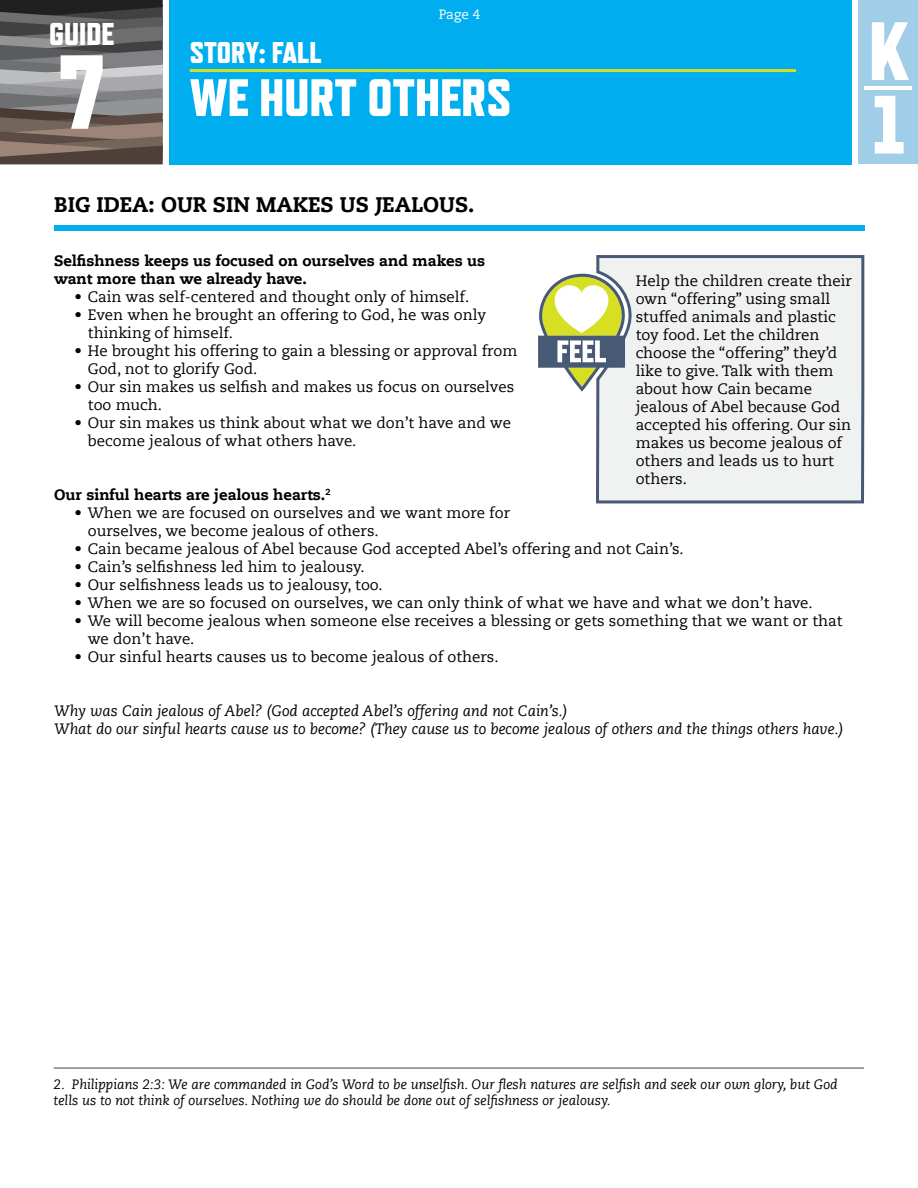
<style>
.page{position:relative;width:918px;height:1188px;background:#fff}
.page>*{position:absolute;margin:0;border:0;box-sizing:border-box;transform-origin:0 0}
.t1{font:800 105px "Refrigerator Deluxe";color:#fff}
.t2{font:800 82.5px/73.5px "Refrigerator Deluxe";color:#fff}
.t3{font:800 52.5px "Refrigerator Deluxe";color:#fff}
.t4{font:800 31.5px "Refrigerator Deluxe";color:#fff}
.t5{font:800 30px "Refrigerator Deluxe";color:#fff}
.t6{font:800 21px "Caecilia LT Std";color:#000}
.t7{font:15px/18px "Caecilia LT Std";color:#000}
.t8{font:italic 15px/18px "Caecilia LT Std";color:#000}
.t9{font:800 15px/18px "Caecilia LT Std";color:#000}
.t10{font:italic 13.5px/16.2px "Caecilia LT Std";color:#000}
.t11{font:13.5px "Caecilia LT Std";color:#fff}
</style>
<div class="page">
<svg style="left:0;top:0;width:163px;height:164px;background:#706b6a"></svg>
<div style="left:169px;top:0;width:682px;height:164px;background:#00aeef"></div>
<hr style="left:190px;top:69px;width:606px;height:3px;background:#d7df23">
<div style="left:858px;top:0;width:60px;height:164px;background:#a0cee9"></div>
<hr style="left:865px;top:86px;width:47px;height:4px;background:#fff">
<div style="left:54px;top:225px;width:810px;height:6px;background:#00aeef"></div>
<hr style="left:54px;top:1067px;width:810px;height:2px;background:#808285">
<div style="left:596px;top:255px;width:269px;height:249px;background:#f0f1f1"></div>
<svg style="left:538px;top:274px;width:88px;height:118px"></svg>
<h3 class="t4" style="left:49px;top:16px;width:67px">GUIDE</h3>
<h1 class="t1" style="left:59px;top:30px;width:49px">7</h1>
<p class="t11" style="left:439px;top:6px;width:43px">Page 4</p>
<h3 class="t5" style="left:190px;top:35px;width:133px">STORY: FALL</h3>
<h3 class="t3" style="left:190px;top:66px;width:323px">WE HURT OTHERS</h3>
<h3 class="t6" style="left:54px;top:192px;width:422px">BIG IDEA: OUR SIN MAKES US JEALOUS.</h3>
<p class="t9" style="left:54px;top:252px;width:433px">Selfishness keeps us focused on ourselves and makes us want more than we already have.</p>
<p class="t7" style="left:74px;top:288px;width:396px">• Cain was self-centered and thought only of himself.</p>
<p class="t7" style="left:88px;top:306px;width:400px;text-indent:-14px">• Even when he brought an offering to God, he was only thinking of himself.</p>
<p class="t7" style="left:88px;top:342px;width:431px;text-indent:-14px">• He brought his offering to gain a blessing or approval from<br>God, not to glorify God.</p>
<p class="t7" style="left:88px;top:378px;width:428px;text-indent:-14px">• Our sin makes us selfish and makes us focus on ourselves too much.</p>
<p class="t7" style="left:88px;top:414px;width:425px;text-indent:-14px">• Our sin makes us think about what we don’t have and we become jealous of what others have.</p>
<p class="t9" style="left:54px;top:486px;width:278px">Our sinful hearts are jealous hearts.<sup>2</sup></p>
<p class="t7" style="left:88px;top:504px;width:424px;text-indent:-14px">• When we are focused on ourselves and we want more for ourselves, we become jealous of others.</p>
<p class="t7" style="left:74px;top:540px;width:611px">• Cain became jealous of Abel because God accepted Abel’s offering and not Cain’s.</p>
<p class="t7" style="left:74px;top:558px;width:292px">• Cain’s selfishness led him to jealousy.</p>
<p class="t7" style="left:74px;top:576px;width:310px">• Our selfishness leads us to jealousy, too.</p>
<p class="t7" style="left:74px;top:594px;width:740px">• When we are so focused on ourselves, we can only think of what we have and what we don’t have.</p>
<p class="t7" style="left:88px;top:612px;width:756px;text-indent:-14px">• We will become jealous when someone else receives a blessing or gets something that we want or that we don’t have.</p>
<p class="t7" style="left:74px;top:648px;width:426px">• Our sinful hearts causes us to become jealous of others.</p>
<p class="t8" style="left:54px;top:703px;width:791px">Why was Cain jealous of Abel? (God accepted Abel’s offering and not Cain’s.)<br>What do our sinful hearts cause us to become? (They cause us to become jealous of others and the things others have.)</p>
<p class="t7" style="left:636px;top:272px;width:218px">Help the children create their own “offering” using small stuffed animals and plastic toy food. Let the children choose the “offering” they’d like to give. Talk with them about how Cain became jealous of Abel because God accepted his offering. Our sin makes us become jealous of others and leads us to hurt others.</p>
<h2 class="t2" style="left:869px;top:13px;width:41px">K<br>1</h2>
<p class="t10" style="left:54px;top:1077px;width:786px">2. Philippians 2:3: We are commanded in God’s Word to be unselfish. Our flesh natures are selfish and seek our own glory, but God tells us to not think of ourselves. Nothing we do should be done out of selfishness or jealousy.</p>
</div>
